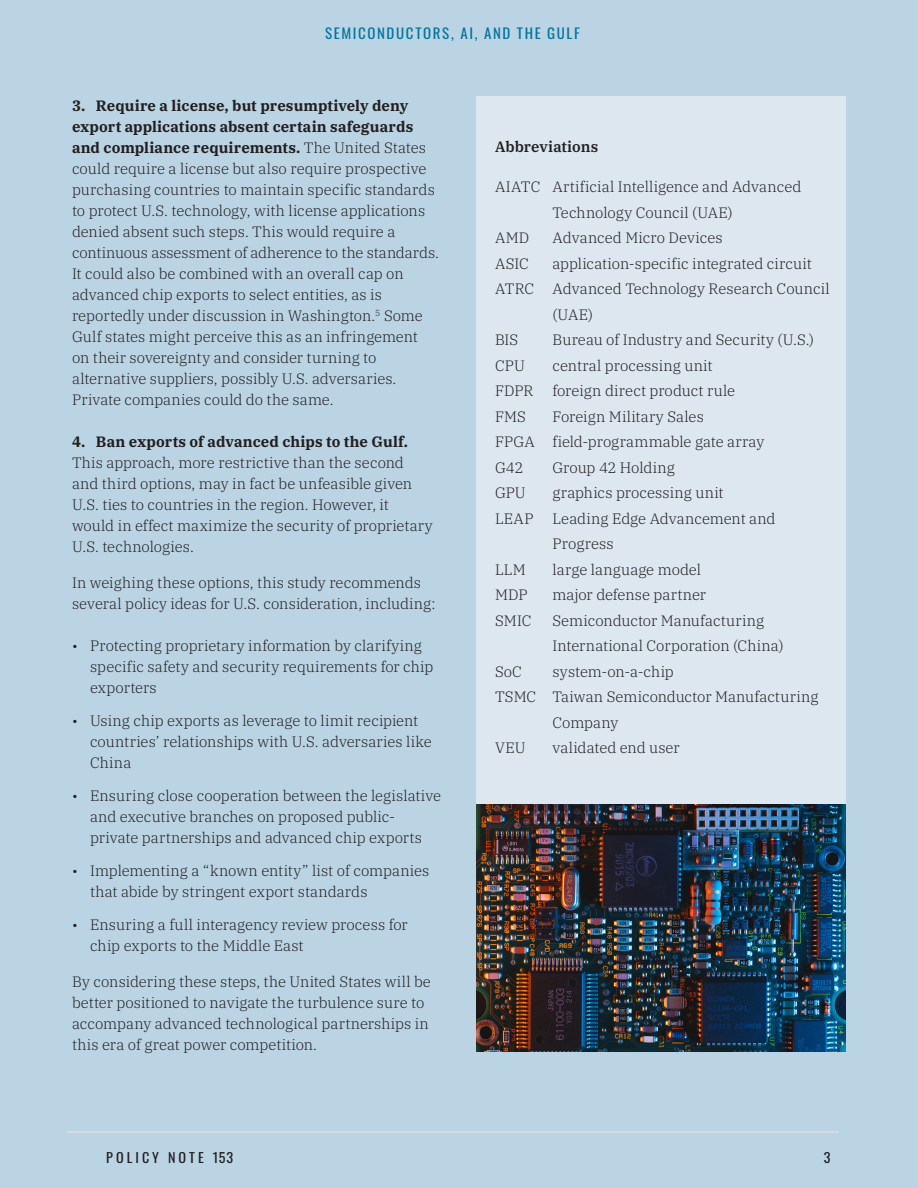
<style>
.page{position:relative;width:918px;height:1188px;background:#bbd4e4}
.page>*{position:absolute;margin:0;border:0;box-sizing:border-box;transform-origin:0 0}
.Body_text{font:300 15px/21px "IBM Plex Serif";letter-spacing:.005em;color:#231f20}
.Body_text-2{font:600 15px "IBM Plex Serif";letter-spacing:.005em;color:#231f20}
.t1{font:14.25px "Oswald";letter-spacing:.11em;color:#02759d;scale:1.05 1}
.t2{font:13.5px "Oswald";letter-spacing:.21em;color:#231f20;scale:1.05 1}
.s1{font-weight:700}
</style>
<div class="page">
<hr style="left:66px;top:1131px;width:773px;height:2px;background:#dcdddf">
<div style="left:476px;top:96px;width:370px;height:955px;background:#dce7f0"></div>
<img style="left:476px;top:805px;width:370px;height:246px">
<p class="t1" style="left:325px;top:20px;width:244px">SEMICONDUCTORS, AI, AND THE GULF</p>
<p class="Body_text" style="left:72px;top:94px;width:368px"><span class="s1">3. Require a license, but presumptively deny export applications absent certain safeguards and compliance requirements.</span> The United States could require a license but also require prospective purchasing countries to maintain specific standards to protect U.S. technology, with license applications denied absent such steps. This would require a continuous assessment of adherence to the standards.<br>It could also be combined with an overall cap on advanced chip exports to select entities, as is reportedly under discussion in Washington.<sup>5</sup> Some Gulf states might perceive this as an infringement on their sovereignty and consider turning to alternative suppliers, possibly U.S. adversaries.<br>Private companies could do the same.</p>
<p class="Body_text" style="left:72px;top:430px;width:362px"><span class="s1">4. Ban exports of advanced chips to the Gulf.<br></span>This approach, more restrictive than the second and third options, may in fact be unfeasible given U.S. ties to countries in the region. However, it would in effect maximize the security of proprietary U.S. technologies.</p>
<p class="Body_text" style="left:72px;top:571px;width:365px">In weighing these options, this study recommends several policy ideas for U.S. consideration, including:</p>
<p class="Body_text" style="left:90px;top:634px;width:345px;text-indent:-18px">• Protecting proprietary information by clarifying specific safety and security requirements for chip exporters</p>
<p class="Body_text" style="left:90px;top:709px;width:343px;text-indent:-18px">• Using chip exports as leverage to limit recipient countries’ relationships with U.S. adversaries like<br>China</p>
<p class="Body_text" style="left:90px;top:784px;width:353px;text-indent:-18px">• Ensuring close cooperation between the legislative and executive branches on proposed public&shy;private partnerships and advanced chip exports</p>
<p class="Body_text" style="left:90px;top:859px;width:341px;text-indent:-18px">• Implementing a “known entity” list of companies that abide by stringent export standards</p>
<p class="Body_text" style="left:90px;top:913px;width:319px;text-indent:-18px">• Ensuring a full interagency review process for chip exports to the Middle East</p>
<p class="Body_text" style="left:72px;top:970px;width:360px">By considering these steps, the United States will be better positioned to navigate the turbulence sure to accompany advanced technological partnerships in this era of great power competition.</p>
<p class="Body_text-2" style="left:495px;top:135px;width:105px">Abbreviations</p>
<p class="Body_text" style="left:552px;top:173px;width:250px;line-height:25.5px;text-indent:-57px">AIATC Artificial Intelligence and Advanced<br>Technology Council (UAE)</p>
<p class="Body_text" style="left:495px;top:226px;width:36px">AMD</p>
<p class="Body_text" style="left:552px;top:226px;width:172px">Advanced Micro Devices</p>
<p class="Body_text" style="left:495px;top:252px;width:35px">ASIC</p>
<p class="Body_text" style="left:552px;top:252px;width:261px">application-specific integrated circuit</p>
<p class="Body_text" style="left:552px;top:275px;width:279px;line-height:25.5px;text-indent:-57px">ATRC Advanced Technology Research Council (UAE)</p>
<p class="Body_text" style="left:495px;top:328px;width:25px">BIS</p>
<p class="Body_text" style="left:552px;top:328px;width:263px">Bureau of Industry and Security (U.S.)</p>
<p class="Body_text" style="left:495px;top:354px;width:31px">CPU</p>
<p class="Body_text" style="left:552px;top:354px;width:162px">central processing unit</p>
<p class="Body_text" style="left:495px;top:379px;width:40px">FDPR</p>
<p class="Body_text" style="left:552px;top:379px;width:184px">foreign direct product rule</p>
<p class="Body_text" style="left:495px;top:405px;width:33px">FMS</p>
<p class="Body_text" style="left:552px;top:405px;width:153px">Foreign Military Sales</p>
<p class="Body_text" style="left:495px;top:430px;width:271px">FPGA field-programmable gate array</p>
<p class="Body_text" style="left:495px;top:456px;width:30px">G42</p>
<p class="Body_text" style="left:552px;top:456px;width:124px">Group 42 Holding</p>
<p class="Body_text" style="left:495px;top:481px;width:32px">GPU</p>
<p class="Body_text" style="left:552px;top:481px;width:173px">graphics processing unit</p>
<p class="Body_text" style="left:495px;top:507px;width:40px">LEAP</p>
<p class="Body_text" style="left:552px;top:505px;width:225px;line-height:25.5px">Leading Edge Advancement and<br>Progress</p>
<p class="Body_text" style="left:495px;top:558px;width:32px">LLM</p>
<p class="Body_text" style="left:552px;top:558px;width:150px">large language model</p>
<p class="Body_text" style="left:495px;top:583px;width:34px">MDP</p>
<p class="Body_text" style="left:552px;top:583px;width:155px">major defense partner</p>
<p class="Body_text" style="left:495px;top:609px;width:38px">SMIC</p>
<p class="Body_text" style="left:552px;top:607px;width:233px;line-height:25.5px">Semiconductor Manufacturing<br>International Corporation (China)</p>
<p class="Body_text" style="left:495px;top:660px;width:29px">SoC</p>
<p class="Body_text" style="left:552px;top:660px;width:123px">system-on-a-chip</p>
<p class="Body_text" style="left:552px;top:683px;width:268px;line-height:25.5px;text-indent:-57px">TSMC Taiwan Semiconductor Manufacturing<br>Company</p>
<p class="Body_text" style="left:495px;top:736px;width:32px">VEU</p>
<p class="Body_text" style="left:552px;top:736px;width:129px">validated end user</p>
<p class="t2" style="left:106px;top:1145px;width:123px">POLICY NOTE 153</p>
<p class="t2" style="left:824px;top:1145px;width:8px">3</p>
</div>
